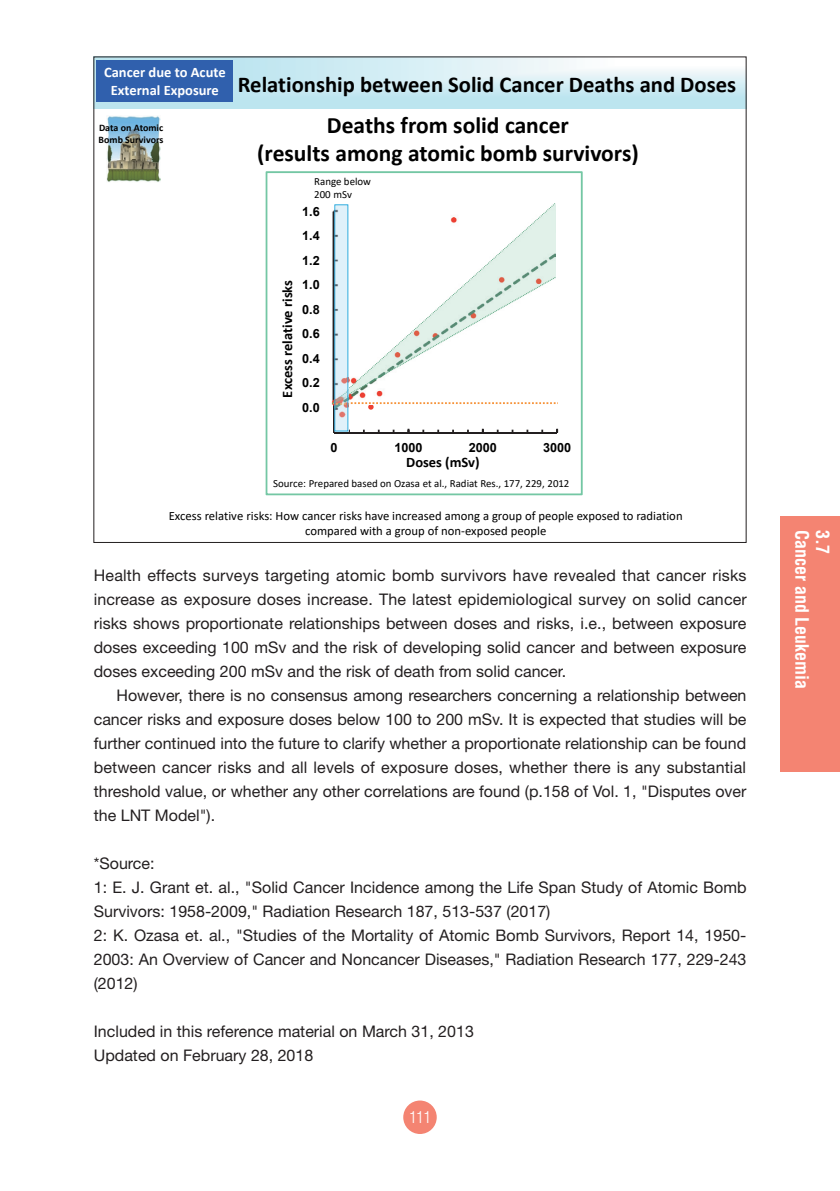
<style>
.page{position:relative;width:840px;height:1191px;background:#fff}
.page>*{position:absolute;margin:0;border:0;box-sizing:border-box;transform-origin:0 0}
.t1{font:700 23.6px/28.2px "Calibri";color:#000;text-align:center}
.t2{font:700 22.6px "Calibri";color:#000}
.t3{font:700 condensed 18px "Helvetica";color:#fff}
.t4{font:16px/24px "Helvetica Neue";color:#231f20;text-align:justify}
.t5{font:300 condensed 16px "Helvetica";color:#fff}
.t6{font:700 14.4px/17.4px "Calibri";color:#fff;text-align:center}
.t7{font:700 14.4px "Calibri";color:#000}
.t8{font:12.6px/15.2px "Calibri";color:#000;text-align:center}
.t9{font:700 12.6px "Arial";color:#000}
.t10{font:10.8px/13px "Calibri";color:#000}
.t11{font:700 10px/12px "Calibri";color:#000}
</style>
<div class="page">
<div style="left:403px;top:1100px;width:33px;height:34px;background:#f48472;border-radius:50%"></div>
<div style="left:780px;top:516px;width:59px;height:255px;background:#f48472"></div>
<img style="left:96px;top:59px;width:648px;height:49px">
<img style="left:107px;top:116px;width:54px;height:66px">
<svg style="left:265px;top:171px;width:317px;height:324px"></svg>
<svg style="left:332px;top:204px;width:226px;height:229px"></svg>
<div style="left:97px;top:60px;width:136px;height:42px;background:#3060ad"></div>
<p class="t6" style="left:104px;top:64px;width:123px">Cancer due to Acute<br>External Exposure</p>
<p class="t11" style="left:99px;top:122px;width:66px">Data on Atomic<br>Bomb Survivors</p>
<p class="t2" style="left:238px;top:68px;width:499px">Relationship between Solid Cancer Deaths and Doses</p>
<p class="t1" style="left:257px;top:110px;width:383px">Deaths from solid cancer<br>(results among atomic bomb survivors)</p>
<p class="t10" style="left:314px;top:174px;width:58px">Range below<br>200 mSv</p>
<p class="t9" style="left:302px;top:202px;width:19px">1.6</p>
<p class="t9" style="left:302px;top:227px;width:19px">1.4</p>
<p class="t7" style="left:277px;top:397px;width:119px;rotate:-90deg">Excess relative risks</p>
<p class="t9" style="left:302px;top:251px;width:19px">1.2</p>
<p class="t9" style="left:302px;top:276px;width:19px">1.0</p>
<p class="t9" style="left:302px;top:300px;width:19px">0.8</p>
<p class="t9" style="left:302px;top:325px;width:19px">0.6</p>
<p class="t9" style="left:302px;top:349px;width:19px">0.4</p>
<p class="t9" style="left:302px;top:374px;width:19px">0.2</p>
<p class="t9" style="left:302px;top:399px;width:19px">0.0</p>
<p class="t9" style="left:330px;top:438px;width:9px">0</p>
<p class="t9" style="left:394px;top:438px;width:30px">1000</p>
<p class="t9" style="left:468px;top:438px;width:30px">2000</p>
<p class="t9" style="left:542px;top:438px;width:30px">3000</p>
<p class="t7" style="left:406px;top:452px;width:75px">Doses (mSv)</p>
<p class="t10" style="left:273px;top:476px;width:297px">Source: Prepared based on Ozasa et al., Radiat Res., 177, 229, 2012</p>
<p class="t8" style="left:169px;top:508px;width:515px">Excess relative risks: How cancer risks have increased among a group of people exposed to radiation compared with a group of non‐exposed people</p>
<p class="t4" style="left:94px;top:563px;width:654px">Health effects surveys targeting atomic bomb survivors have revealed that cancer risks increase as exposure doses increase. The latest epidemiological survey on solid cancer risks shows proportionate relationships between doses and risks, i.e., between exposure doses exceeding 100 mSv and the risk of developing solid cancer and between exposure doses exceeding 200 mSv and the risk of death from solid cancer.</p>
<p class="t4" style="left:94px;top:683px;width:654px;text-indent:23px">However, there is no consensus among researchers concerning a relationship between cancer risks and exposure doses below 100 to 200 mSv. It is expected that studies will be further continued into the future to clarify whether a proportionate relationship can be found between cancer risks and all levels of exposure doses, whether there is any substantial threshold value, or whether any other correlations are found (p.158 of Vol. 1, "Disputes over the LNT Model").</p>
<p class="t4" style="left:94px;top:851px;width:62px">*Source:</p>
<p class="t4" style="left:94px;top:875px;width:654px">1: E. J. Grant et. al., "Solid Cancer Incidence among the Life Span Study of Atomic Bomb<br>Survivors: 1958-2009," Radiation Research 187, 513-537 (2017)</p>
<p class="t4" style="left:94px;top:923px;width:653px">2: K. Ozasa et. al., "Studies of the Mortality of Atomic Bomb Survivors, Report 14, 1950- 2003: An Overview of Cancer and Noncancer Diseases," Radiation Research 177, 229-243 (2012)</p>
<p class="t4" style="left:94px;top:1019px;width:381px">Included in this reference material on March 31, 2013</p>
<p class="t4" style="left:94px;top:1043px;width:221px">Updated on February 28, 2018</p>
<p class="t5" style="left:409px;top:1107px;width:23px">111</p>
<p class="t3" style="left:812px;top:530px;width:160px;rotate:90deg">Cancer and Leukemia</p>
<p class="t3" style="left:833px;top:530px;width:25px;rotate:90deg">3.7</p>
</div>
